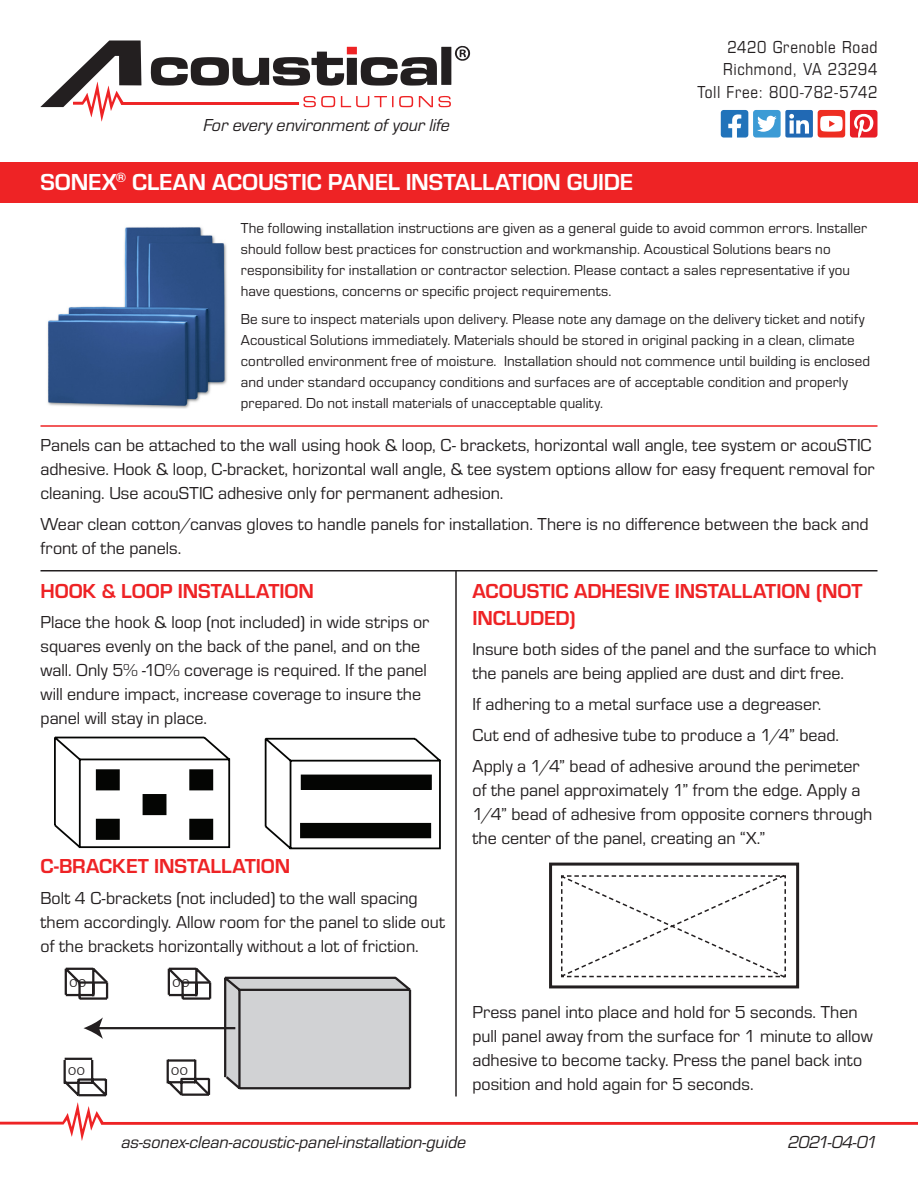
<style>
.page{position:relative;width:918px;height:1188px;background:#fff}
.page>*{position:absolute;margin:0;border:0;box-sizing:border-box;transform-origin:0 0}
.t1{font:700 24px "Eurostile";letter-spacing:-.005em;color:#fff}
.t2{font:700 21px/27px "Eurostile";letter-spacing:-.005em;color:#ee2325}
.Body_Copy{font:18px/24px "Eurostile";color:#231f20}
.t3{font:italic 18px "Eurostile";letter-spacing:-.005em;color:#231f20}
.t4{font:18px/22.5px "Eurostile Con";letter-spacing:.035em;color:#231f20;text-align:right}
.t5{font:300 16.8px "Calibri";color:#231f20}
.Body_Copy-2{font:15px/21px "Eurostile";letter-spacing:.005em;color:#231f20}
</style>
<div class="page">
<svg style="left:721px;top:110px;width:156px;height:28px"></svg>
<div style="left:0;top:162px;width:918px;height:40px;background:#ee2325"></div>
<svg style="left:40px;top:40px;width:430px;height:82px"></svg>
<hr style="left:40px;top:425px;width:838px;height:2px;background:#ee2325">
<img style="left:47px;top:227px;width:180px;height:181px">
<svg style="left:54px;top:736px;width:177px;height:113px"></svg>
<div style="left:97px;top:770px;width:22px;height:20px;background:#040503"></div>
<div style="left:96px;top:769px;width:24px;height:21px;border:2px solid #040503"></div>
<div style="left:190px;top:770px;width:22px;height:20px;background:#040503"></div>
<div style="left:189px;top:769px;width:24px;height:21px;border:2px solid #040503"></div>
<div style="left:97px;top:819px;width:22px;height:20px;background:#040503"></div>
<div style="left:96px;top:819px;width:24px;height:21px;border:2px solid #040503"></div>
<div style="left:190px;top:819px;width:22px;height:20px;background:#040503"></div>
<div style="left:189px;top:819px;width:24px;height:21px;border:2px solid #040503"></div>
<div style="left:143px;top:795px;width:23px;height:19px;background:#040503"></div>
<div style="left:143px;top:794px;width:23px;height:21px;border:2px solid #040503"></div>
<svg style="left:264px;top:737px;width:177px;height:113px"></svg>
<div style="left:301px;top:775px;width:130px;height:14px;background:#040503"></div>
<div style="left:301px;top:775px;width:131px;height:15px;border:2px solid #040503"></div>
<div style="left:301px;top:824px;width:129px;height:14px;background:#040503"></div>
<div style="left:300px;top:823px;width:131px;height:15px;border:2px solid #040503"></div>
<hr style="left:455px;top:570px;width:2px;height:526px;background:#231f20">
<hr style="left:40px;top:570px;width:838px;height:2px;background:#231f20">
<div style="left:549px;top:863px;width:250px;height:125px;border:3px solid #231f20"></div>
<svg style="left:0;top:874px;width:918px;height:267px"></svg>
<p class="t3" style="left:204px;top:113px;width:248px">For every environment of your life</p>
<h1 class="t1" style="left:40px;top:165px;width:594px">SONEX<sup>®</sup> CLEAN ACOUSTIC PANEL INSTALLATION GUIDE</h1>
<p class="t4" style="left:697px;top:34px;width:182px">2420 Grenoble Road<br>Richmond, VA 23294<br>Toll Free: 800-782-5742</p>
<p class="Body_Copy-2" style="left:241px;top:217px;width:628px">The following installation instructions are given as a general guide to avoid common errors. Installer should follow best practices for construction and workmanship. Acoustical Solutions bears no responsibility for installation or contractor selection. Please contact a sales representative if you have questions, concerns or specific project requirements.</p>
<p class="Body_Copy-2" style="left:241px;top:307px;width:631px">Be sure to inspect materials upon delivery. Please note any damage on the delivery ticket and notify Acoustical Solutions immediately. Materials should be stored in original packing in a clean, climate controlled environment free of moisture. Installation should not commence until building is enclosed and under standard occupancy conditions and surfaces are of acceptable condition and properly prepared. Do not install materials of unacceptable quality.</p>
<p class="Body_Copy" style="left:40px;top:432px;width:836px">Panels can be attached to the wall using hook &amp; loop, C- brackets, horizontal wall angle, tee system or acouSTIC adhesive. Hook &amp; loop, C-bracket, horizontal wall angle, &amp; tee system options allow for easy frequent removal for cleaning. Use acouSTIC adhesive only for permanent adhesion.</p>
<p class="Body_Copy" style="left:40px;top:511px;width:830px">Wear clean cotton/canvas gloves to handle panels for installation. There is no difference between the back and front of the panels.</p>
<p class="t2" style="left:40px;top:576px;width:275px">HOOK &amp; LOOP INSTALLATION</p>
<p class="Body_Copy" style="left:40px;top:609px;width:390px">Place the hook &amp; loop (not included) in wide strips or squares evenly on the back of the panel, and on the wall. Only 5% -10% coverage is required. If the panel will endure impact, increase coverage to insure the panel will stay in place.</p>
<p class="t2" style="left:40px;top:851px;width:251px">C-BRACKET INSTALLATION</p>
<p class="Body_Copy" style="left:40px;top:885px;width:406px">Bolt 4 C-brackets (not included) to the wall spacing them accordingly. Allow room for the panel to slide out of the brackets horizontally without a lot of friction.</p>
<p class="t5" style="left:69px;top:971px;width:19px">oo</p>
<p class="t5" style="left:172px;top:971px;width:19px">oo</p>
<p class="t5" style="left:68px;top:1059px;width:19px">oo</p>
<p class="t5" style="left:171px;top:1059px;width:19px">oo</p>
<p class="t2" style="left:472px;top:576px;width:392px">ACOUSTIC ADHESIVE INSTALLATION (NOT<br>INCLUDED)</p>
<p class="Body_Copy" style="left:472px;top:636px;width:406px">Insure both sides of the panel and the surface to which the panels are being applied are dust and dirt free.</p>
<p class="Body_Copy" style="left:472px;top:691px;width:351px">If adhering to a metal surface use a degreaser.</p>
<p class="Body_Copy" style="left:472px;top:722px;width:368px">Cut end of adhesive tube to produce a 1/4” bead.</p>
<p class="Body_Copy" style="left:472px;top:753px;width:402px">Apply a 1/4” bead of adhesive around the perimeter of the panel approximately 1” from the edge. Apply a 1/4” bead of adhesive from opposite corners through the center of the panel, creating an “X.”</p>
<p class="Body_Copy" style="left:472px;top:999px;width:402px">Press panel into place and hold for 5 seconds. Then pull panel away from the surface for 1 minute to allow adhesive to become tacky. Press the panel back into position and hold again for 5 seconds.</p>
<p class="t3" style="left:122px;top:1130px;width:346px">as-sonex-clean-acoustic-panel-installation-guide</p>
<p class="t3" style="left:788px;top:1130px;width:91px">2021-04-01</p>
</div>
